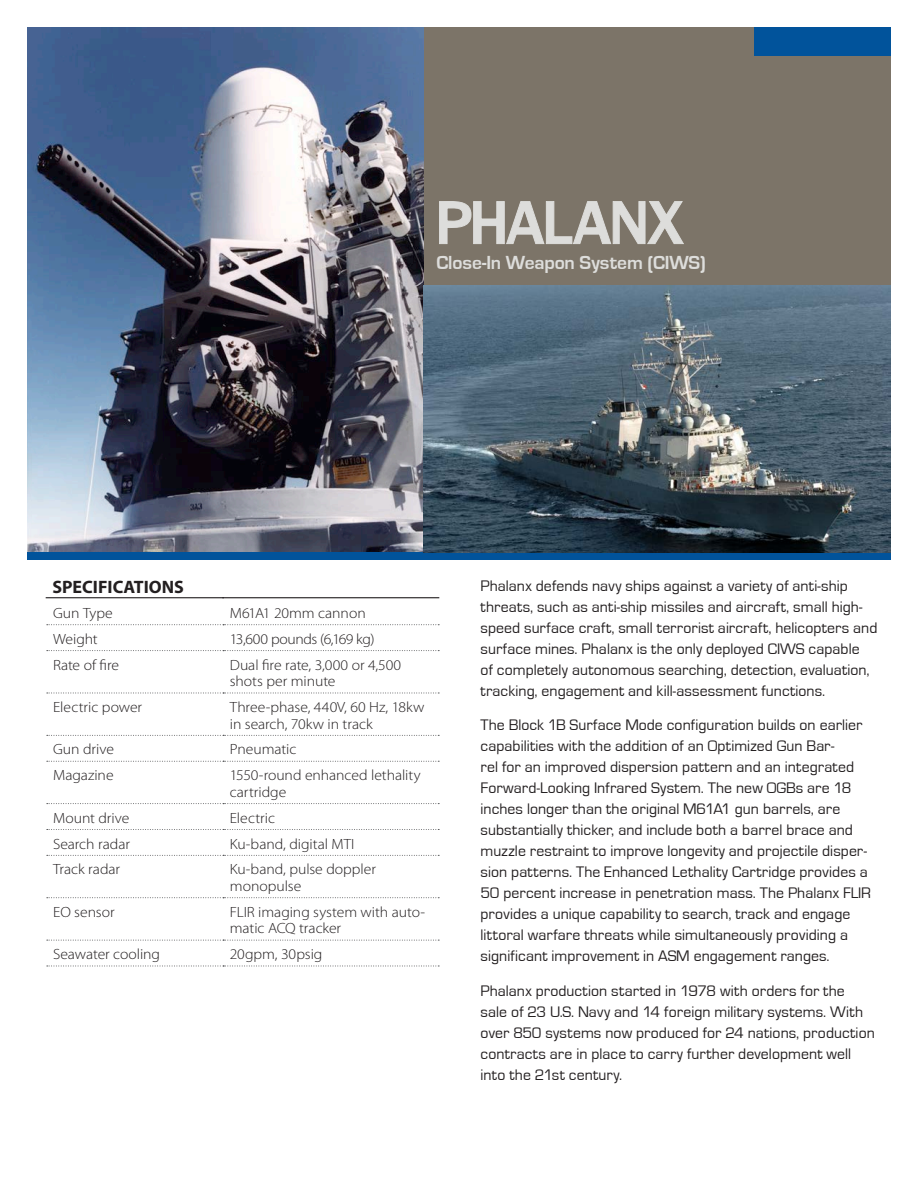
<style>
.page{position:relative;width:918px;height:1188px;background:#fff}
.page>*{position:absolute;margin:0;border:0;box-sizing:border-box;transform-origin:0 0}
.t1{font:60px "Framina";letter-spacing:-.02em;color:#dddddb}
.t2{font:700 19.5px "Eurostile";letter-spacing:-.01em;color:#dddddb}
.t3{font:700 18px "Myriad Pro";color:#231f20}
.t4{font:15.75px/21px "Eurostile";letter-spacing:.005em;color:#231f20}
.t5{font:300 14.85px/16.5px "Myriad Pro";letter-spacing:-.005em;color:#231f20;scale:1.06 1}
.t6{font:300 14.85px "Myriad Pro";letter-spacing:-.025em;color:#231f20;scale:1.06 1}
</style>
<div class="page">
<div style="left:421px;top:27px;width:470px;height:260px;background:#7c7468"></div>
<div style="left:755px;top:27px;width:136px;height:28px;background:#01539b"></div>
<svg style="left:47px;top:624px;width:392px;height:1px"></svg>
<svg style="left:47px;top:650px;width:392px;height:1px"></svg>
<svg style="left:47px;top:693px;width:392px;height:1px"></svg>
<svg style="left:47px;top:735px;width:392px;height:1px"></svg>
<svg style="left:47px;top:761px;width:392px;height:1px"></svg>
<svg style="left:47px;top:803px;width:392px;height:1px"></svg>
<svg style="left:47px;top:829px;width:392px;height:1px"></svg>
<svg style="left:47px;top:855px;width:392px;height:1px"></svg>
<svg style="left:47px;top:897px;width:392px;height:1px"></svg>
<svg style="left:47px;top:940px;width:392px;height:1px"></svg>
<svg style="left:47px;top:966px;width:392px;height:1px"></svg>
<hr style="left:46px;top:597px;width:178px;height:1px;background:#231f20">
<hr style="left:222px;top:597px;width:217px;height:1px;background:#231f20">
<img style="left:27px;top:27px;width:397px;height:525px">
<svg style="left:439px;top:201px;width:245px;height:44px"></svg>
<div style="left:27px;top:552px;width:864px;height:8px;background:#01539b"></div>
<img style="left:424px;top:286px;width:467px;height:266px">
<h1 class="t1" style="left:436px;top:186px;width:250px">PHALANX</h1>
<p class="t2" style="left:436px;top:252px;width:271px">Close-In Weapon System (CIWS)</p>
<p class="t3" style="left:52px;top:575px;width:133px">SPECIFICATIONS</p>
<p class="t5" style="left:53px;top:605px;width:58px">Gun Type</p>
<p class="t5" style="left:230px;top:605px;width:130px">M61A1 20mm cannon</p>
<p class="t5" style="left:53px;top:631px;width:44px">Weight</p>
<p class="t6" style="left:230px;top:631px;width:138px">13,600 pounds (6,169 kg)</p>
<p class="t5" style="left:53px;top:657px;width:64px">Rate of fire</p>
<p class="t5" style="left:230px;top:657px;width:163px">Dual fire rate, 3,000 or 4,500 shots per minute</p>
<p class="t5" style="left:53px;top:699px;width:86px">Electric power</p>
<p class="t5" style="left:230px;top:699px;width:185px">Three-phase, 440V, 60 Hz, 18kw in search, 70kw in track</p>
<p class="t5" style="left:53px;top:742px;width:59px">Gun drive</p>
<p class="t5" style="left:230px;top:742px;width:64px">Pneumatic</p>
<p class="t5" style="left:53px;top:767px;width:59px">Magazine</p>
<p class="t5" style="left:230px;top:767px;width:182px">1550-round enhanced lethality cartridge</p>
<p class="t5" style="left:53px;top:810px;width:73px">Mount drive</p>
<p class="t5" style="left:230px;top:810px;width:44px">Electric</p>
<p class="t5" style="left:53px;top:836px;width:74px">Search radar</p>
<p class="t5" style="left:230px;top:836px;width:119px">Ku-band, digital MTI</p>
<p class="t5" style="left:53px;top:861px;width:65px">Track radar</p>
<p class="t5" style="left:230px;top:861px;width:139px">Ku-band, pulse doppler monopulse</p>
<p class="t5" style="left:53px;top:904px;width:60px">EO sensor</p>
<p class="t5" style="left:230px;top:904px;width:186px">FLIR imaging system with auto&shy;matic ACQ tracker</p>
<p class="t5" style="left:53px;top:946px;width:102px">Seawater cooling</p>
<p class="t5" style="left:230px;top:946px;width:89px">20gpm, 30psig</p>
<p class="t4" style="left:481px;top:576px;width:398px">Phalanx defends navy ships against a variety of anti-ship threats, such as anti-ship missiles and aircraft, small high&shy;speed surface craft, small terrorist aircraft, helicopters and surface mines. Phalanx is the only deployed CIWS capable<br>of completely autonomous searching, detection, evaluation, tracking, engagement and kill-assessment functions.</p>
<p class="t4" style="left:481px;top:715px;width:392px">The Block 1B Surface Mode configuration builds on earlier capabilities with the addition of an Optimized Gun Bar-<br>rel for an improved dispersion pattern and an integrated Forward-Looking Infrared System. The new OGBs are 18 inches longer than the original M61A1 gun barrels, are substantially thicker, and include both a barrel brace and muzzle restraint to improve longevity and projectile disper&shy;sion patterns. The Enhanced Lethality Cartridge provides a 50 percent increase in penetration mass. The Phalanx FLIR provides a unique capability to search, track and engage littoral warfare threats while simultaneously providing a significant improvement in ASM engagement ranges.</p>
<p class="t4" style="left:481px;top:981px;width:396px">Phalanx production started in 1978 with orders for the sale of 23 U.S. Navy and 14 foreign military systems. With over 850 systems now produced for 24 nations, production contracts are in place to carry further development well into the 21st century.</p>
</div>
